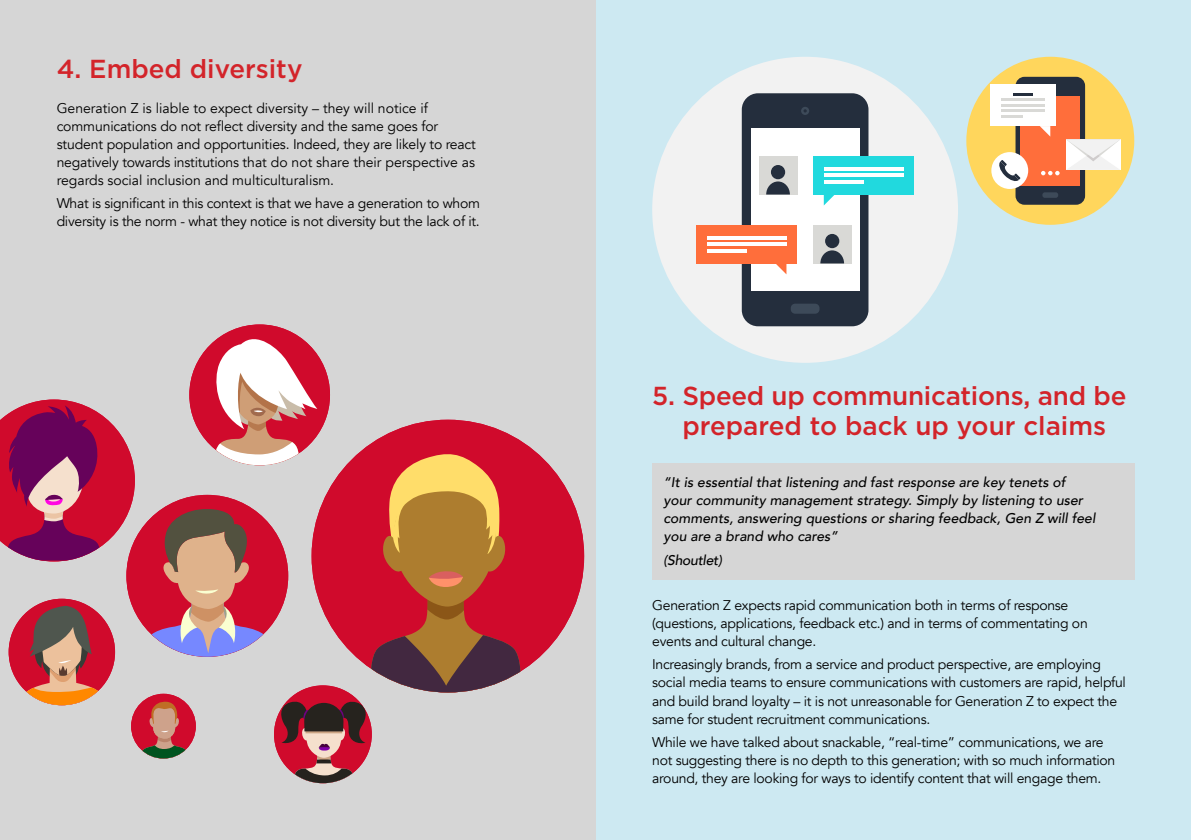
<style>
.page{position:relative;width:1191px;height:840px;background:#fff}
.page>*{position:absolute;margin:0;border:0;box-sizing:border-box;transform-origin:0 0}
.t1{font:500 26px/30px "Gotham";color:#d3242a;text-align:center}
.t2{font:14px/18px "Avenir";letter-spacing:-.02em;color:#000}
.t3{font:italic 500 14px/18px "Avenir";color:#000}
.t4{font:italic 500 14px "Avenir";letter-spacing:-.02em;color:#000}
</style>
<div class="page">
<div style="left:595px;top:0;width:596px;height:839px;background:#cde9f2"></div>
<div style="left:0;top:0;width:595px;height:839px;background:#d6d6d6"></div>
<svg style="left:521px;top:441px;width:63px;height:230px"></svg>
<svg style="left:0;top:324px;width:521px;height:458px"></svg>
<div style="left:652px;top:463px;width:482px;height:117px;background:#d6d6d6"></div>
<div style="left:652px;top:57px;width:306px;height:305px;background:#f2f2f2;border-radius:50%"></div>
<div style="left:742px;top:93px;width:126px;height:233px;background:#242e3d;border-radius:16px"></div>
<div style="left:751px;top:128px;width:108px;height:163px;background:#fff"></div>
<div style="left:790px;top:303px;width:29px;height:10px;background:#3d4a59;border-radius:4px"></div>
<svg style="left:801px;top:107px;width:8px;height:8px"></svg>
<div style="left:813px;top:156px;width:101px;height:38px;background:#21d9de"></div>
<svg style="left:824px;top:194px;width:10px;height:11px"></svg>
<hr style="left:824px;top:167px;width:79px;height:3px;background:#fff">
<hr style="left:824px;top:173px;width:79px;height:4px;background:#fff">
<hr style="left:824px;top:180px;width:39px;height:4px;background:#fff">
<div style="left:696px;top:225px;width:101px;height:38px;background:#ff6e3b"></div>
<svg style="left:775px;top:263px;width:11px;height:11px"></svg>
<hr style="left:707px;top:236px;width:79px;height:3px;background:#fff">
<hr style="left:707px;top:242px;width:79px;height:4px;background:#fff">
<hr style="left:707px;top:249px;width:39px;height:3px;background:#fff">
<div style="left:759px;top:156px;width:38px;height:38px;background:#d9d9d6"></div>
<svg style="left:766px;top:181px;width:24px;height:13px"></svg>
<div style="left:771px;top:165px;width:14px;height:14px;background:#242e3d;border-radius:50%"></div>
<div style="left:813px;top:225px;width:38px;height:38px;background:#d9d9d6"></div>
<svg style="left:820px;top:250px;width:24px;height:13px"></svg>
<div style="left:825px;top:234px;width:14px;height:14px;background:#242e3d;border-radius:50%"></div>
<div style="left:966px;top:57px;width:168px;height:168px;background:#ffd65c;border-radius:50%"></div>
<div style="left:1015px;top:77px;width:70px;height:128px;background:#242e3d;border-radius:9px"></div>
<div style="left:1020px;top:96px;width:60px;height:89px;background:#ff6e3b"></div>
<div style="left:1042px;top:192px;width:16px;height:6px;background:#3d4a59;border-radius:2px"></div>
<div style="left:990px;top:84px;width:65px;height:42px;background:#fff"></div>
<svg style="left:1040px;top:126px;width:10px;height:10px"></svg>
<hr style="left:1001px;top:104px;width:43px;height:2px;background:#d9d9d6">
<hr style="left:1001px;top:98px;width:43px;height:3px;background:#d9d9d6">
<hr style="left:1013px;top:93px;width:19px;height:3px;background:#242e3d">
<hr style="left:1001px;top:109px;width:43px;height:3px;background:#d9d9d6">
<hr style="left:1001px;top:115px;width:22px;height:2px;background:#d9d9d6">
<svg style="left:1066px;top:139px;width:54px;height:31px;background:#f5f4f4"></svg>
<div style="left:991px;top:152px;width:37px;height:37px;background:#fff;border-radius:50%"></div>
<svg style="left:999px;top:160px;width:21px;height:21px"></svg>
<svg style="left:1041px;top:171px;width:18px;height:4px"></svg>
<h1 class="t1" style="left:57px;top:53px;width:247px">4. Embed diversity</h1>
<p class="t2" style="left:57px;top:99px;width:420px">Generation Z is liable to expect diversity – they will notice if communications do not reflect diversity and the same goes for student population and opportunities. Indeed, they are likely to react negatively towards institutions that do not share their perspective as regards social inclusion and multiculturalism.</p>
<p class="t2" style="left:57px;top:195px;width:425px">What is significant in this context is that we have a generation to whom diversity is the norm - what they notice is not diversity but the lack of it.</p>
<h1 class="t1" style="left:652px;top:380px;width:476px">5. Speed up communications, and be prepared to back up your claims</h1>
<p class="t3" style="left:663px;top:473px;width:433px">“It is essential that listening and fast response are key tenets of your community management strategy. Simply by listening to user comments, answering questions or sharing feedback, Gen Z will feel you are a brand who cares”</p>
<p class="t4" style="left:663px;top:551px;width:60px">(Shoutlet)</p>
<p class="t2" style="left:652px;top:595px;width:437px">Generation Z expects rapid communication both in terms of response (questions, applications, feedback etc.) and in terms of commentating on events and cultural change.</p>
<p class="t2" style="left:652px;top:655px;width:475px">Increasingly brands, from a service and product perspective, are employing social media teams to ensure communications with customers are rapid, helpful and build brand loyalty – it is not unreasonable for Generation Z to expect the same for student recruitment communications.</p>
<p class="t2" style="left:652px;top:733px;width:464px">While we have talked about snackable, “real-time” communications, we are not suggesting there is no depth to this generation; with so much information around, they are looking for ways to identify content that will engage them.</p>
</div>
